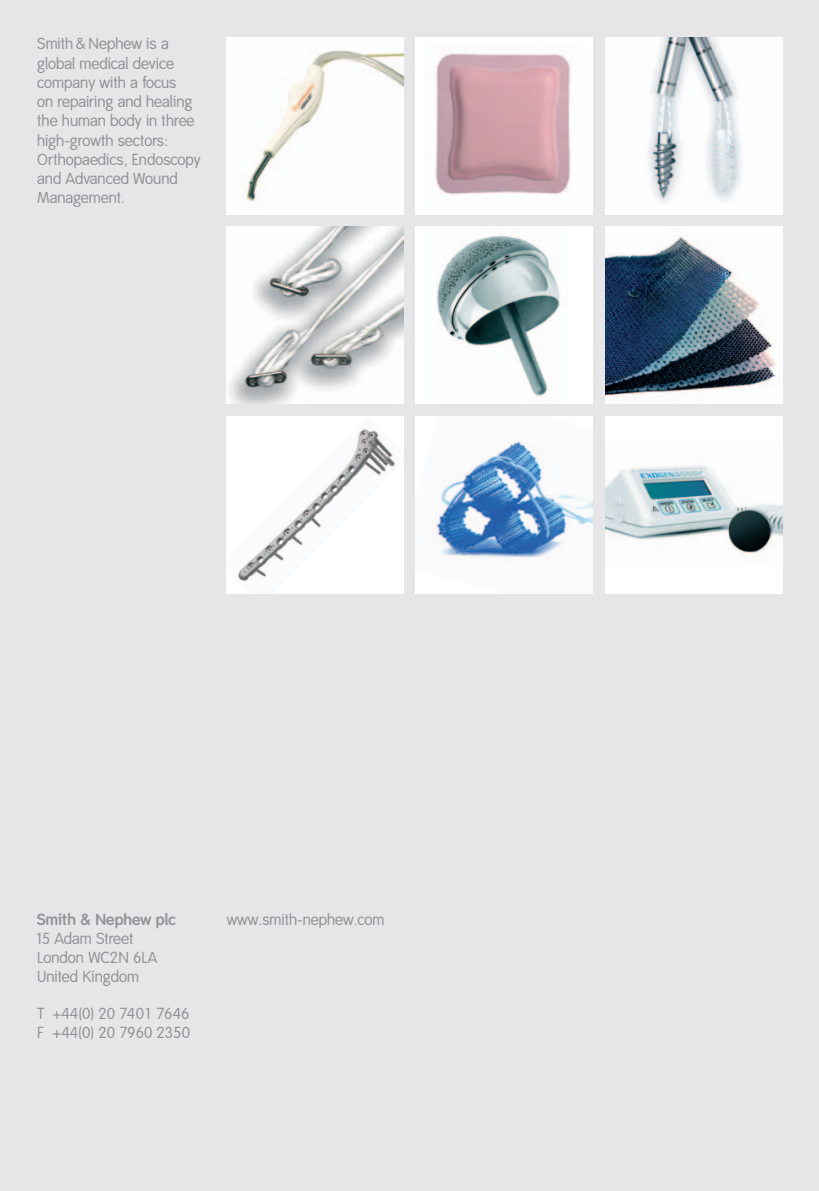
<style>
.page{position:relative;width:819px;height:1191px;background:#e6e6e8}
.page>*{position:absolute;margin:0;border:0;box-sizing:border-box;transform-origin:0 0}
.t1{font:15.75px/19.2px "Smith&Nephew";color:#919295}
.t2{font:15.75px/18.7px "Smith&Nephew TF";color:#919295}
.t3{font:700 15.75px "Smith&Nephew";color:#919295}
.s1{font-family:"Smith&Nephew"}
</style>
<div class="page">
<img style="left:227px;top:417px;width:177px;height:176px">
<img style="left:415px;top:416px;width:177px;height:177px">
<div style="left:605px;top:416px;width:177px;height:177px;background:#fff"></div>
<img style="left:605px;top:465px;width:177px;height:88px">
<img style="left:227px;top:227px;width:177px;height:177px">
<div style="left:415px;top:227px;width:177px;height:177px;background:#fff"></div>
<img style="left:436px;top:235px;width:125px;height:162px">
<img style="left:605px;top:227px;width:177px;height:177px">
<img style="left:227px;top:37px;width:177px;height:177px">
<div style="left:415px;top:37px;width:177px;height:177px;background:#fff"></div>
<img style="left:435px;top:53px;width:136px;height:143px">
<div style="left:605px;top:37px;width:177px;height:177px;background:#fff"></div>
<img style="left:647px;top:37px;width:95px;height:166px">
<p class="t1" style="left:37px;top:36px;width:165px">Smith &amp; Nephew is a global medical device company with a focus<br>on repairing and healing the human body in three high-growth sectors:<br>Orthopaedics, Endoscopy and Advanced Wound<br>Management.</p>
<p class="t3" style="left:37px;top:914px;width:140px">Smith &amp; Nephew plc</p>
<p class="t1" style="left:227px;top:911px;width:159px">www.smith-nephew.com</p>
<p class="t1" style="left:37px;top:930px;width:122px;line-height:18.7px">15 Adam Street<br>London WC2N 6LA<br>United Kingdom</p>
<p class="t2" style="left:37px;top:1006px;width:154px"><span class="s1">T</span> +44(0) 20 7401 7646<br><span class="s1">F</span> +44(0) 20 7960 2350</p>
</div>
